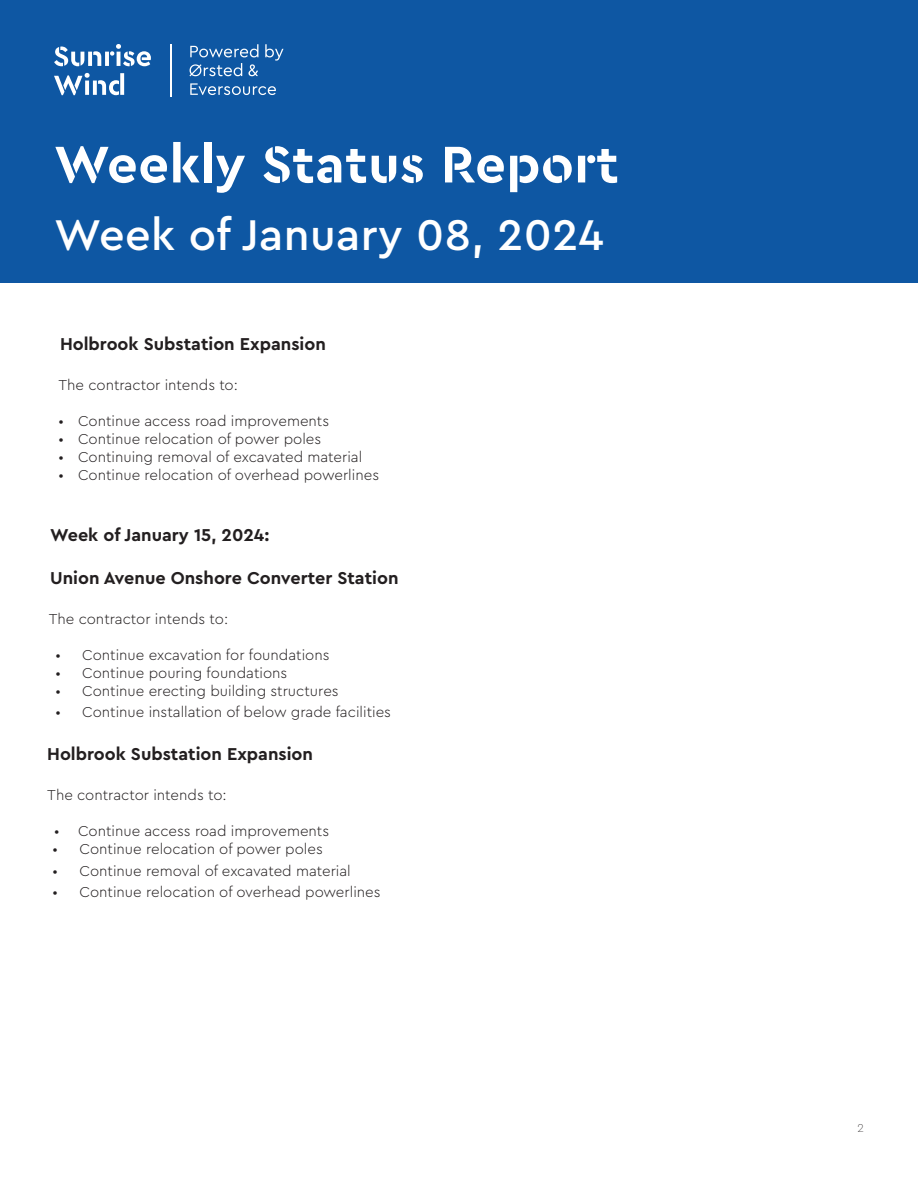
<style>
.page{position:relative;width:918px;height:1188px;background:#fff}
.page>*{position:absolute;margin:0;border:0;box-sizing:border-box;transform-origin:0 0}
._01_Page_Head{font:700 54px "Cera Stencil PRO";letter-spacing:.01em;color:#fff}
._01_Page_Head-2{font:500 45px "Cera Pro";letter-spacing:.01em;color:#fff}
.t1{font:700 18px "Cera Pro";color:#231f20}
.t2{font:300 15px "Cera Pro";color:#231f20}
.t3{font:100 12px "Cera Pro";color:#231f20}
</style>
<div class="page">
<div style="left:0;top:0;width:918px;height:283px;background:#0e57a3"></div>
<svg style="left:54px;top:44px;width:97px;height:22px"></svg>
<svg style="left:54px;top:73px;width:70px;height:22px"></svg>
<svg style="left:190px;top:44px;width:68px;height:13px"></svg>
<svg style="left:265px;top:44px;width:19px;height:17px"></svg>
<svg style="left:189px;top:63px;width:53px;height:13px"></svg>
<svg style="left:248px;top:64px;width:10px;height:12px"></svg>
<svg style="left:190px;top:83px;width:86px;height:12px"></svg>
<hr style="left:170px;top:44px;width:1px;height:53px;background:#fff">
<p class="_01_Page_Head" style="left:54px;top:128px;width:566px">Weekly Status Report</p>
<p class="_01_Page_Head-2" style="left:54px;top:205px;width:551px">Week of January 08, 2024</p>
<p class="t1" style="left:60px;top:332px;width:267px">Holbrook Substation Expansion</p>
<p class="t2" style="left:59px;top:375px;width:181px">The contractor intends to:</p>
<p class="t2" style="left:59px;top:411px;width:272px">• Continue access road improvements</p>
<p class="t2" style="left:59px;top:429px;width:264px">• Continue relocation of power poles</p>
<p class="t2" style="left:59px;top:447px;width:305px">• Continuing removal of excavated material</p>
<p class="t2" style="left:59px;top:465px;width:322px">• Continue relocation of overhead powerlines</p>
<p class="t1" style="left:50px;top:523px;width:221px">Week of January 15, 2024:</p>
<p class="t1" style="left:50px;top:566px;width:350px">Union Avenue Onshore Converter Station</p>
<p class="t2" style="left:49px;top:609px;width:181px">The contractor intends to:</p>
<p class="t2" style="left:56px;top:645px;width:276px">• Continue excavation for foundations</p>
<p class="t2" style="left:56px;top:663px;width:233px">• Continue pouring foundations</p>
<p class="t2" style="left:56px;top:681px;width:285px">• Continue erecting building structures</p>
<p class="t2" style="left:56px;top:702px;width:337px">• Continue installation of below grade facilities</p>
<p class="t1" style="left:47px;top:742px;width:267px">Holbrook Substation Expansion</p>
<p class="t2" style="left:47px;top:785px;width:181px">The contractor intends to:</p>
<p class="t2" style="left:54px;top:821px;width:277px">• Continue access road improvements</p>
<p class="t2" style="left:53px;top:839px;width:272px">• Continue relocation of power poles</p>
<p class="t2" style="left:53px;top:861px;width:300px">• Continue removal of excavated material</p>
<p class="t2" style="left:53px;top:882px;width:330px">• Continue relocation of overhead powerlines</p>
<p class="t3" style="left:858px;top:1120px;width:8px">2</p>
</div>
